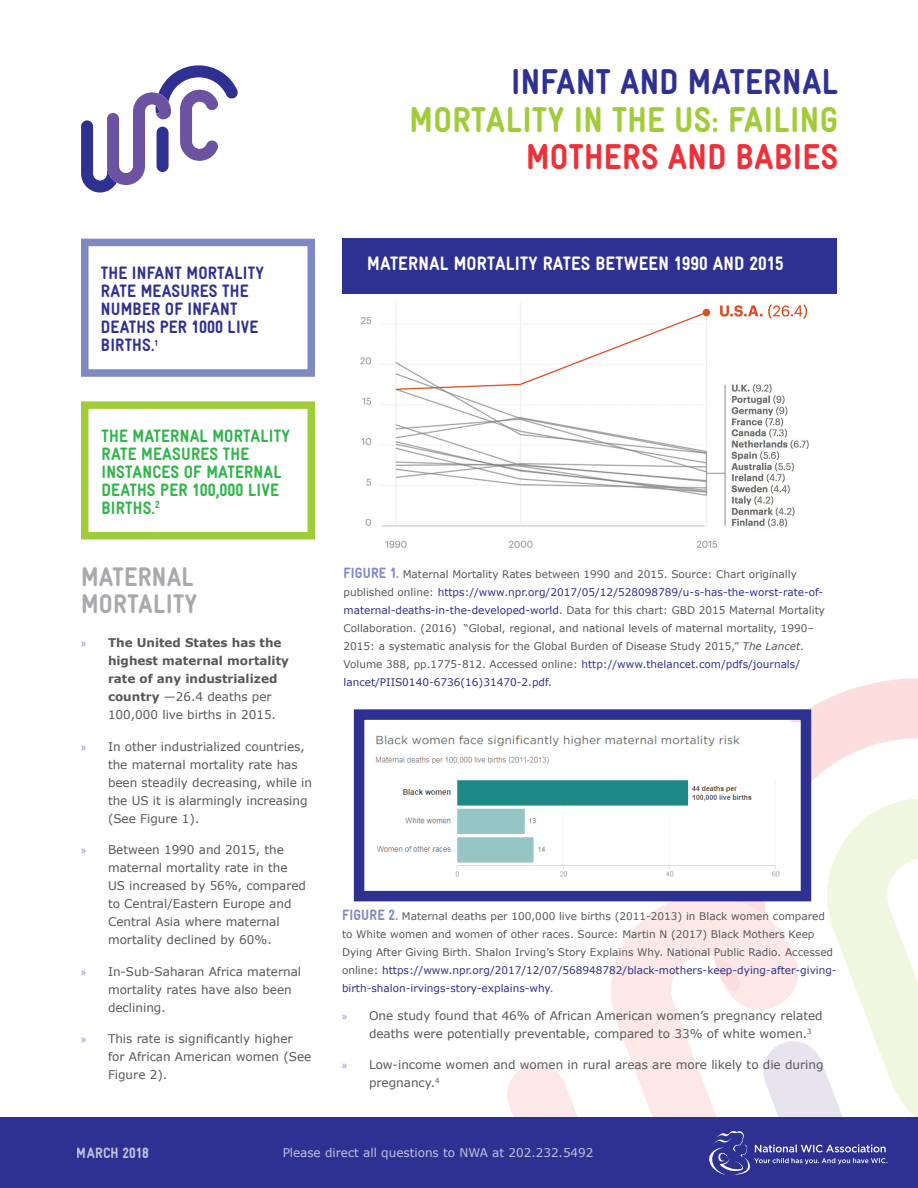
<style>
.page{position:relative;width:918px;height:1188px;background:#fff}
.page>*{position:absolute;margin:0;border:0;box-sizing:border-box;transform-origin:0 0}
.t1{font:900 36px "WIC Gravur Condensed";letter-spacing:.01em;color:#a1cc3a}
.t2{font:900 36px "WIC Gravur Condensed";letter-spacing:.01em;color:#2e3192}
.t3{font:900 36px "WIC Gravur Condensed";letter-spacing:.01em;color:#ee3038}
.Paragraph_Style_1{font:900 27px/27px "WIC Gravur Condensed";letter-spacing:.01em;color:#a8a9ad}
.Paragraph_Style_1-2{font:900 19.5px "WIC Gravur Condensed";letter-spacing:.01em;color:#fff}
.subheads{font:900 18px/18px "WIC Gravur Condensed";letter-spacing:.01em;color:#31b44a}
.subheads-2{font:900 18px/18px "WIC Gravur Condensed";letter-spacing:.01em;color:#2e3192}
.t4{font:900 15px "WIC Gravur Condensed";letter-spacing:.01em;color:#fff}
.t5{font:12px/18px "Verdana";color:#57585a}
.t6{font:700 12px/18px "Verdana";color:#57585a}
.t7{font:12px "Verdana";color:#fff}
.Paragraph_Style_1-3{font:10.5px/18px "Verdana";color:#57585a}
.s1{font-family:"Myriad Pro";font-weight:400;color:#8089c3}
.s2{font-weight:400}
.s3{font-family:"Myriad Pro";color:#8089c3}
.s4{font-family:"Gravur Condensed Pro";font-weight:900;font-size:15px;color:#8089c3}
.s5{color:#2e3092}
.s6{font-style:italic}
</style>
<div class="page">
<svg style="left:789px;top:678px;width:128px;height:119px;fill:#fcdedf"></svg>
<svg style="left:503px;top:901px;width:256px;height:217px"></svg>
<svg style="left:759px;top:797px;width:158px;height:321px"></svg>
<svg style="left:81px;top:65px;width:157px;height:128px"></svg>
<div style="left:0;top:1118px;width:918px;height:70px;background:#2e3092"></div>
<svg style="left:709px;top:1131px;width:178px;height:44px"></svg>
<div style="left:81px;top:239px;width:234px;height:138px;border:8px solid #7e88c3"></div>
<div style="left:81px;top:401px;width:234px;height:138px;border:8px solid #a1cc3a"></div>
<img style="left:361px;top:303px;width:447px;height:244px">
<div style="left:342px;top:238px;width:495px;height:56px;background:#2e3092"></div>
<img style="left:375px;top:723px;width:425px;height:167px">
<div style="left:354px;top:709px;width:457px;height:192px;border:10px solid #2e3092"></div>
<p class="t2" style="left:511px;top:62px;width:329px">INFANT AND MATERNAL</p>
<p class="t1" style="left:410px;top:100px;width:430px">MORTALITY IN THE US: FAILING</p>
<p class="t3" style="left:526px;top:137px;width:314px">MOTHERS AND BABIES</p>
<p class="subheads-2" style="left:101px;top:264px;width:165px">THE INFANT MORTALITY<br>RATE MEASURES THE<br>NUMBER OF INFANT<br>DEATHS PER 1000 LIVE<br>BIRTHS.<sup>1</sup></p>
<p class="Paragraph_Style_1-2" style="left:367px;top:253px;width:418px">MATERNAL MORTALITY RATES BETWEEN 1990 AND 2015</p>
<p class="subheads" style="left:102px;top:427px;width:190px">THE MATERNAL MORTALITY<br>RATE MEASURES THE<br>INSTANCES OF MATERNAL<br>DEATHS PER 100,000 LIVE<br>BIRTHS.<sup>2</sup></p>
<p class="Paragraph_Style_1" style="left:81px;top:564px;width:118px">MATERNAL<br>MORTALITY</p>
<p class="t6" style="left:108px;top:634px;width:183px;text-indent:-27px"><span class="s1">»</span> The United States has the highest maternal mortality rate of any industrialized country <span class="s2">—26.4 deaths per<br>100,000 live births in 2015.</span></p>
<p class="t5" style="left:108px;top:737px;width:206px;text-indent:-27px"><span class="s3">»</span> In other industrialized countries, the maternal mortality rate has been steadily decreasing, while in the US it is alarmingly increasing (See Figure 1).</p>
<p class="t5" style="left:108px;top:841px;width:200px;text-indent:-27px"><span class="s3">»</span> Between 1990 and 2015, the maternal mortality rate in the<br>US increased by 56%, compared to Central/Eastern Europe and<br>Central Asia where maternal mortality declined by 60%.</p>
<p class="t5" style="left:108px;top:962px;width:195px;text-indent:-27px"><span class="s3">»</span> In-Sub-Saharan Africa maternal mortality rates have also been declining.</p>
<p class="t5" style="left:108px;top:1030px;width:205px;text-indent:-27px"><span class="s3">»</span> This rate is significantly higher for African American women (See<br>Figure 2).</p>
<p class="Paragraph_Style_1-3" style="left:344px;top:565px;width:483px"><span class="s4">FIGURE 1.</span> Maternal Mortality Rates between 1990 and 2015. Source: Chart originally published online: <span class="s5">https://www.npr.org/2017/05/12/528098789/u-s-has-the-worst-rate-of&shy;maternal-deaths-in-the-developed-world</span>. Data for this chart: GBD 2015 Maternal Mortality Collaboration. (2016) “Global, regional, and national levels of maternal mortality, 1990– 2015: a systematic analysis for the Global Burden of Disease Study 2015,” <span class="s6">The Lancet</span>.<br>Volume 388, pp.1775-812. Accessed online: <span class="s5">http://www.thelancet.com/pdfs/journals/ lancet/PIIS0140-6736(16)31470-2.pdf.</span></p>
<p class="Paragraph_Style_1-3" style="left:342px;top:907px;width:496px"><span class="s4">FIGURE 2.</span> Maternal deaths per 100,000 live births (2011-2013) in Black women compared to White women and women of other races. Source: Martin N (2017) Black Mothers Keep Dying After Giving Birth. Shalon Irving’s Story Explains Why. National Public Radio. Accessed online: <span class="s5">https://www.npr.org/2017/12/07/568948782/black-mothers-keep-dying-after-giving&shy;birth-shalon-irvings-story-explains-why</span>.</p>
<p class="t5" style="left:369px;top:1006px;width:455px;text-indent:-27px"><span class="s3">»</span> One study found that 46% of African American women’s pregnancy related deaths were potentially preventable, compared to 33% of white women.<sup>3</sup></p>
<p class="t5" style="left:369px;top:1056px;width:456px;text-indent:-27px"><span class="s3">»</span> Low-income women and women in rural areas are more likely to die during pregnancy.<sup>4</sup></p>
<h3 class="t4" style="left:77px;top:1144px;width:73px">MARCH 2018</h3>
<p class="t7" style="left:283px;top:1145px;width:313px">Please direct all questions to NWA at 202.232.5492</p>
</div>
